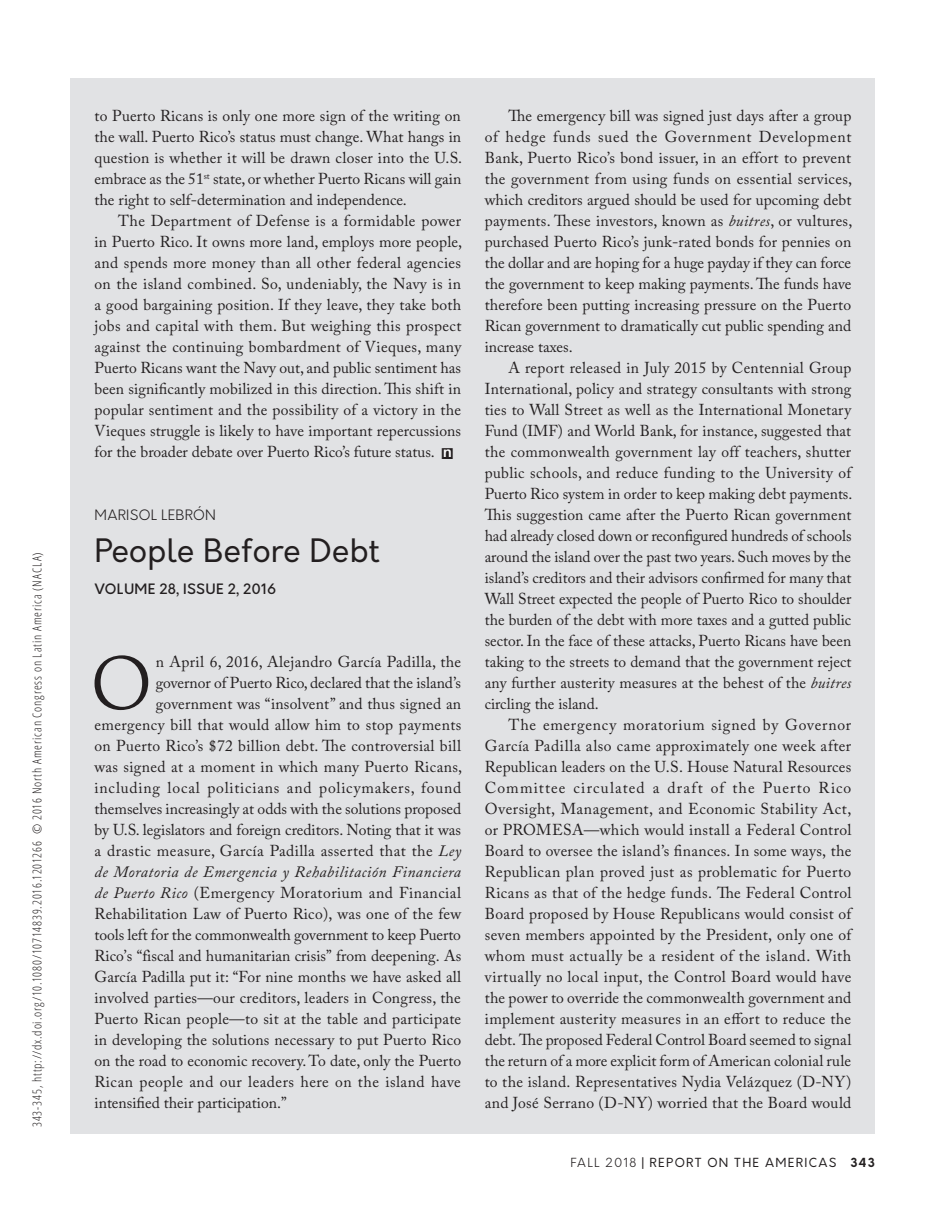
<style>
.page{position:relative;width:938px;height:1221px;background:#fff}
.page>*{position:absolute;margin:0;border:0;box-sizing:border-box;transform-origin:0 0}
.t1{font:76.83px "Bellefair";color:#231f20}
.t2{font:31.5px "Orkney";letter-spacing:.01em;color:#231f20}
.t3{font:15.75px/21px "Adobe Caslon Pro";letter-spacing:.01em;color:#231f20;text-align:justify}
.t4{font:15.75px "Adobe Caslon Pro";letter-spacing:.03em;color:#231f20}
.t5{font:italic 15.75px "Adobe Caslon Pro";letter-spacing:.03em;color:#231f20}
.t6{font:15.75px "Adobe Caslon Pro";letter-spacing:.05em;color:#231f20}
.t7{font:15.75px "Adobe Caslon Pro";letter-spacing:.035em;color:#231f20}
.t8{font:500 14px "Orkney";letter-spacing:.02em;color:#231f20}
.t9{font:300 14px "Orkney";letter-spacing:.02em;color:#231f20}
.t10{font:300 condensed 12.25px "Open Sans";letter-spacing:.07em;color:#231f20}
.t11{font:12.25px "Orkney";letter-spacing:.11em;color:#231f20}
.s1{font-family:"Aileron";font-weight:700;font-size:14px;color:#fff}
.s2{font-style:italic}
.s3{font-weight:300}
.s4{font-family:"Munson"}
.s5{font-weight:700}
</style>
<div class="page">
<div style="left:71px;top:78px;width:804px;height:1056px;background:#e1e2e4"></div>
<p class="t10" style="left:29px;top:1127px;width:576px;rotate:-90deg">343-345, http://dx.doi.org/10.1080/10714839.2016.1201266 © 2016 North American Congress on Latin America (NACLA)</p>
<p class="t3" style="left:94px;top:105px;width:369px">to Puerto Ricans is only one more sign of the writing on the wall. Puerto Rico’s status must change. What hangs in question is whether it will be drawn closer into the U.S. embrace as the 51<sup>st</sup> state, or whether Puerto Ricans will gain the right to self-determination and independence.</p>
<p class="t3" style="left:94px;top:210px;width:369px;text-indent:24px">The Department of Defense is a formidable power in Puerto Rico. It owns more land, employs more people, and spends more money than all other federal agencies on the island combined. So, undeniably, the Navy is in a good bargaining position. If they leave, they take both jobs and capital with them. But weighing this prospect against the continuing bombardment of Vieques, many Puerto Ricans want the Navy out, and public sentiment has been significantly mobilized in this direction. This shift in popular sentiment and the possibility of a victory in the Vieques struggle is likely to have important repercussions for the broader debate over Puerto Rico’s future status. ■<span class="s1">n</span></p>
<p class="t9" style="left:95px;top:506px;width:123px">MARISOL LEBRÓN</p>
<h2 class="t2" style="left:95px;top:530px;width:287px">People Before Debt</h2>
<p class="t8" style="left:95px;top:579px;width:183px">VOLUME 28, ISSUE 2, 2016</p>
<h1 class="t1" style="left:90px;top:642px;width:64px">O</h1>
<p class="t3" style="left:156px;top:651px;width:307px">n April 6, 2016, Alejandro García Padilla, the</p>
<p class="t3" style="left:156px;top:672px;width:307px">governor of Puerto Rico, declared that the island’s</p>
<p class="t3" style="left:156px;top:693px;width:307px">government was “insolvent” and thus signed an</p>
<p class="t3" style="left:95px;top:714px;width:368px">emergency bill that would allow him to stop payments</p>
<p class="t3" style="left:95px;top:735px;width:368px">on Puerto Rico’s $72 billion debt. The controversial bill</p>
<p class="t3" style="left:95px;top:756px;width:369px">was signed at a moment in which many Puerto Ricans,</p>
<p class="t6" style="left:95px;top:778px;width:368px">including local politicians and policymakers, found</p>
<p class="t3" style="left:95px;top:798px;width:368px">themselves increasingly at odds with the solutions proposed</p>
<p class="t3" style="left:95px;top:819px;width:368px">by U.S. legislators and foreign creditors. Noting that it was</p>
<p class="t4" style="left:95px;top:841px;width:368px">a drastic measure, García Padilla asserted that the <span class="s2">Ley</span></p>
<p class="t5" style="left:95px;top:862px;width:368px">de Moratoria de Emergencia y Rehabilitación Financiera</p>
<p class="t4" style="left:95px;top:883px;width:368px"><span class="s2">de Puerto Rico</span> (Emergency Moratorium and Financial</p>
<p class="t3" style="left:95px;top:903px;width:368px">Rehabilitation Law of Puerto Rico), was one of the few</p>
<p class="t3" style="left:95px;top:924px;width:368px">tools left for the commonwealth government to keep Puerto</p>
<p class="t3" style="left:95px;top:945px;width:368px">Rico’s “fiscal and humanitarian crisis” from deepening. As</p>
<p class="t3" style="left:95px;top:966px;width:368px">García Padilla put it: “For nine months we have asked all</p>
<p class="t3" style="left:95px;top:987px;width:368px">involved parties—our creditors, leaders in Congress, the</p>
<p class="t3" style="left:95px;top:1008px;width:368px">Puerto Rican people—to sit at the table and participate</p>
<p class="t3" style="left:95px;top:1029px;width:368px">in developing the solutions necessary to put Puerto Rico</p>
<p class="t3" style="left:95px;top:1050px;width:368px">on the road to economic recovery. To date, only the Puerto</p>
<p class="t7" style="left:95px;top:1072px;width:368px">Rican people and our leaders here on the island have</p>
<p class="t3" style="left:95px;top:1092px;width:194px">intensified their participation.”</p>
<p class="t3" style="left:485px;top:105px;width:369px;text-indent:24px">The emergency bill was signed just days after a group of hedge funds sued the Government Development Bank, Puerto Rico’s bond issuer, in an effort to prevent the government from using funds on essential services, which creditors argued should be used for upcoming debt payments. These investors, known as <span class="s2">buitres</span>, or vultures, purchased Puerto Rico’s junk-rated bonds for pennies on the dollar and are hoping for a huge payday if they can force the government to keep making payments. The funds have therefore been putting increasing pressure on the Puerto Rican government to dramatically cut public spending and increase taxes.</p>
<p class="t3" style="left:485px;top:357px;width:369px;text-indent:24px">A report released in July 2015 by Centennial Group International, policy and strategy consultants with strong ties to Wall Street as well as the International Monetary Fund (IMF) and World Bank, for instance, suggested that the commonwealth government lay off teachers, shutter public schools, and reduce funding to the University of Puerto Rico system in order to keep making debt payments.<br>This suggestion came after the Puerto Rican government had already closed down or reconfigured hundreds of schools around the island over the past two years. Such moves by the island’s creditors and their advisors confirmed for many that Wall Street expected the people of Puerto Rico to shoulder the burden of the debt with more taxes and a gutted public sector. In the face of these attacks, Puerto Ricans have been taking to the streets to demand that the government reject any further austerity measures at the behest of the <span class="s2">buitres </span>circling the island.</p>
<p class="t3" style="left:485px;top:714px;width:368px;text-indent:24px">The emergency moratorium signed by Governor García Padilla also came approximately one week after Republican leaders on the U.S. House Natural Resources Committee circulated a draft of the Puerto Rico Oversight, Management, and Economic Stability Act, or PROMESA—which would install a Federal Control Board to oversee the island’s finances. In some ways, the Republican plan proved just as problematic for Puerto Ricans as that of the hedge funds. The Federal Control Board proposed by House Republicans would consist of seven members appointed by the President, only one of whom must actually be a resident of the island. With virtually no local input, the Control Board would have the power to override the commonwealth government and implement austerity measures in an effort to reduce the debt. The proposed Federal Control Board seemed to signal the return of a more explicit form of American colonial rule to the island. Representatives Nydia Velázquez (D-NY) and José Serrano (D-NY) worried that the Board would</p>
<p class="t11" style="left:570px;top:1154px;width:306px"><span class="s3">FALL 2018</span> <span class="s4">|</span> REPORT ON THE AMERICAS <span class="s5">343</span></p>
</div>
